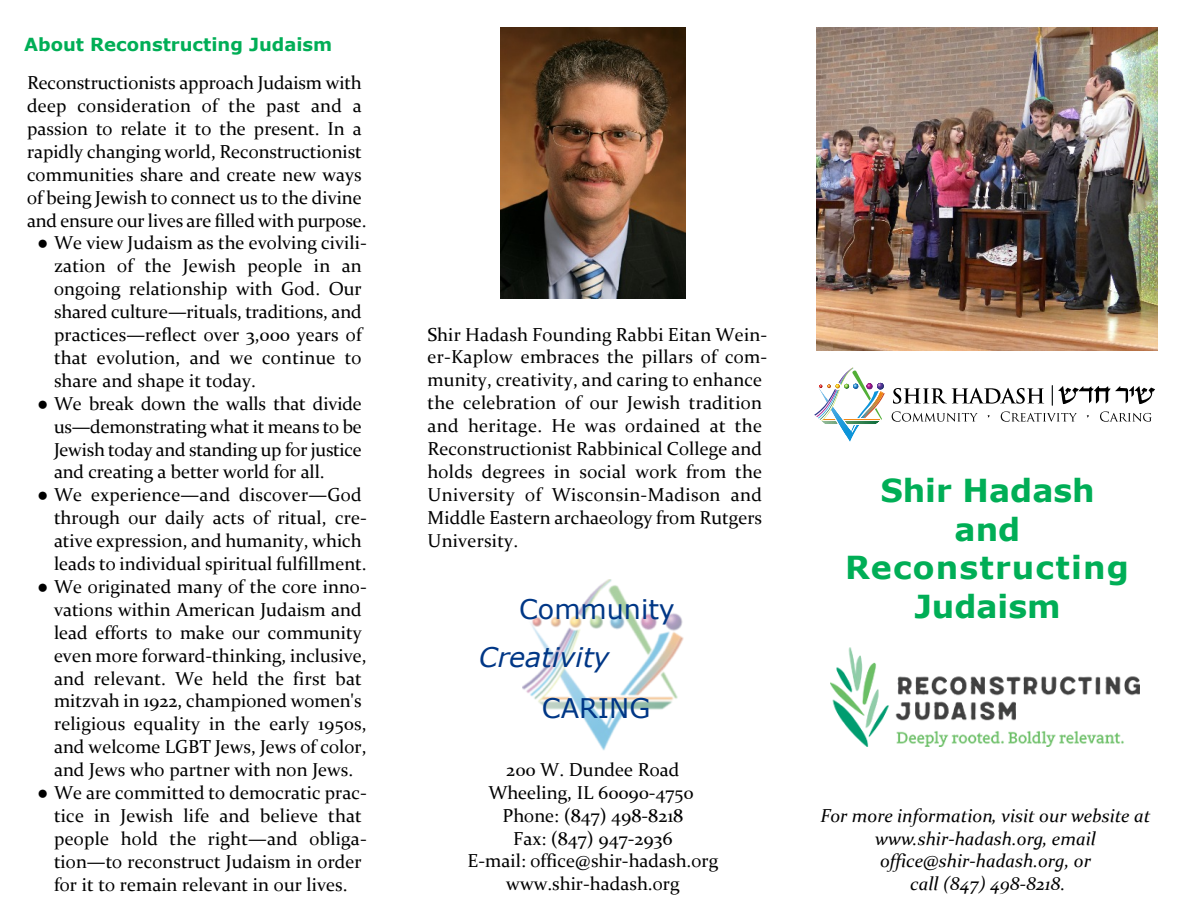
<style>
.page{position:relative;width:1188px;height:918px;background:#fff}
.page>*{position:absolute;margin:0;border:0;box-sizing:border-box;transform-origin:0 0}
.t1{font:700 31.65px/38.5px "Verdana";color:#00ae56;text-align:center}
.t2{font:27px "Verdana";color:#003786}
.t3{font:italic 27px "Verdana";color:#003786}
.t4{font:18.75px/23px "Constantia";color:#000}
.t5{font:italic 18.75px/23px "Constantia";color:#000;text-align:center}
.t6{font:700 18px "Verdana";color:#00ae56}
.s1{font-family:"Times New Roman"}
</style>
<div class="page">
<img style="left:523px;top:579px;width:161px;height:171px">
<img style="left:500px;top:27px;width:186px;height:272px">
<img style="left:816px;top:27px;width:341px;height:324px">
<svg style="left:1052px;top:385px;width:103px;height:20px"></svg>
<svg style="left:893px;top:388px;width:151px;height:16px"></svg>
<svg style="left:892px;top:411px;width:86px;height:11px"></svg>
<svg style="left:1001px;top:411px;width:76px;height:11px"></svg>
<svg style="left:1100px;top:411px;width:52px;height:11px"></svg>
<img style="left:814px;top:367px;width:71px;height:75px">
<img style="left:830px;top:647px;width:309px;height:99px">
<p class="t6" style="left:24px;top:37px;width:310px">About Reconstructing Judaism</p>
<p class="t4" style="left:27px;top:73px;width:341px">Reconstructionists approach Judaism with deep consideration of the past and a passion to relate it to the present. In a rapidly changing world, Reconstructionist communities share and create new ways of being Jewish to connect us to the divine and ensure our lives are filled with purpose.</p>
<p class="t4" style="left:54px;top:233px;width:314px;text-indent:-17px"><span class="s1">●</span> We view Judaism as the evolving civili&shy;zation of the Jewish people in an ongoing relationship with God. Our shared culture—rituals, traditions, and practices—reflect over 3,000 years of that evolution, and we continue to share and shape it today.</p>
<p class="t4" style="left:54px;top:394px;width:309px;text-align:justify;text-indent:-17px"><span class="s1">●</span> We break down the walls that divide us—demonstrating what it means to be Jewish today and standing up for justice and creating a better world for all.</p>
<p class="t4" style="left:54px;top:485px;width:314px;text-indent:-17px"><span class="s1">●</span> We experience—and discover—God through our daily acts of ritual, cre&shy;ative expression, and humanity, which leads to individual spiritual fulfillment.</p>
<p class="t4" style="left:54px;top:577px;width:314px;text-indent:-17px"><span class="s1">●</span> We originated many of the core inno&shy;vations within American Judaism and lead efforts to make our community even more forward-thinking, inclusive, and relevant. We held the first bat mitzvah in 1922, championed women's religious equality in the early 1950s, and welcome LGBT Jews, Jews of color, and Jews who partner with non Jews.</p>
<p class="t4" style="left:54px;top:783px;width:314px;text-indent:-17px"><span class="s1">●</span> We are committed to democratic prac&shy;tice in Jewish life and believe that people hold the right—and obliga&shy;tion—to reconstruct Judaism in order for it to remain relevant in our lives.</p>
<p class="t4" style="left:428px;top:324px;width:341px">Shir Hadash Founding Rabbi Eitan Wein&shy;er-Kaplow embraces the pillars of com&shy;munity, creativity, and caring to enhance the celebration of our Jewish tradition and heritage. He was ordained at the Reconstructionist Rabbinical College and holds degrees in social work from the University of Wisconsin-Madison and Middle Eastern archaeology from Rutgers University.</p>
<h2 class="t2" style="left:519px;top:598px;width:157px">Community</h2>
<h2 class="t3" style="left:479px;top:646px;width:132px">Creativity</h2>
<h2 class="t2" style="left:542px;top:697px;width:110px">CARING</h2>
<p class="t4" style="left:468px;top:760px;width:252px;text-align:center">200 W. Dundee Road<br>Wheeling, IL 60090-4750<br>Phone: (847) 498-8218<br>Fax: (847) 947-2936<br>E-mail: office@shir-hadash.org www.shir-hadash.org</p>
<h1 class="t1" style="left:845px;top:474px;width:285px">Shir Hadash and<br>Reconstructing<br>Judaism</h1>
<p class="t5" style="left:821px;top:805px;width:331px">For more information, visit our website at www.shir-hadash.org, email office@shir-hadash.org, or<br>call (847) 498-8218.</p>
</div>
